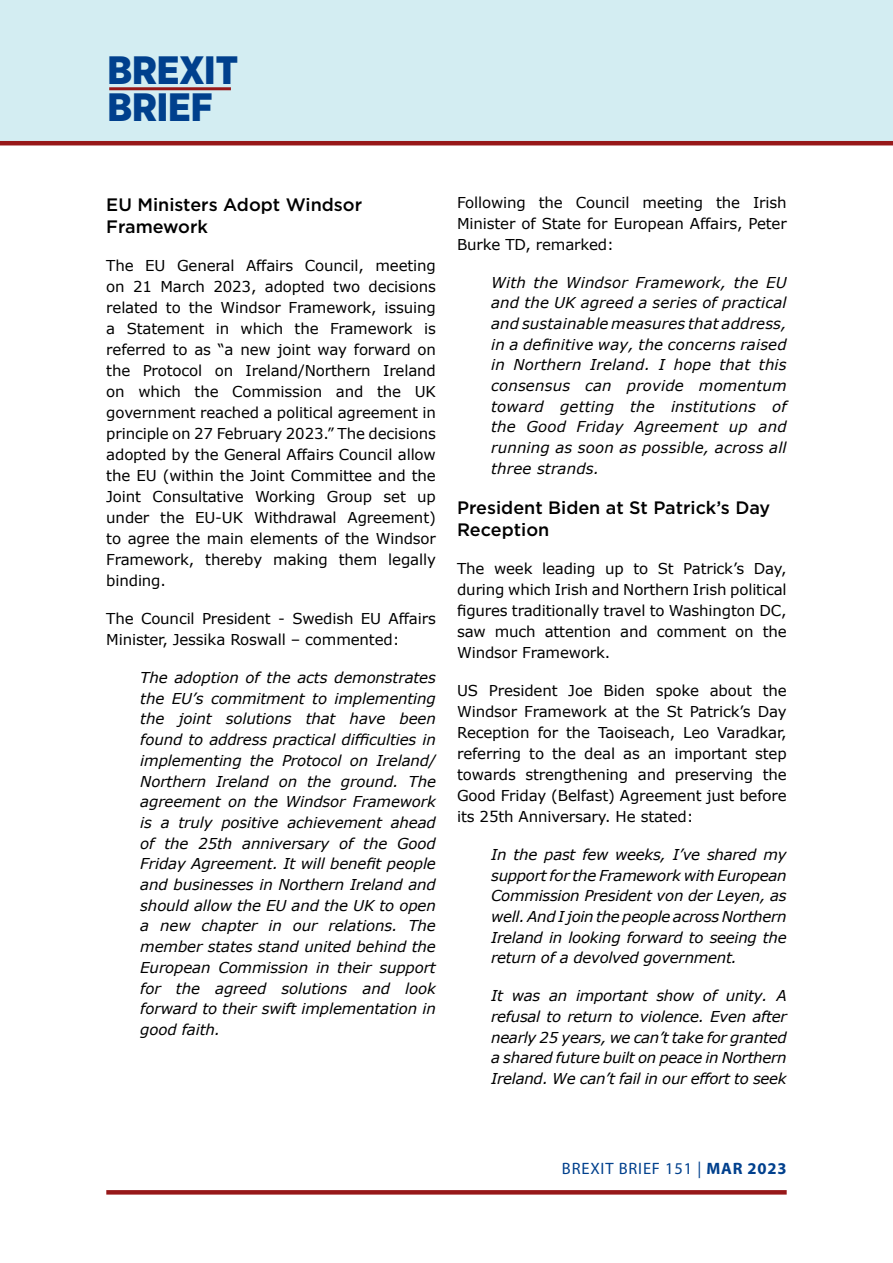
<style>
.page{position:relative;width:893px;height:1263px;background:#fff}
.page>*{position:absolute;margin:0;border:0;box-sizing:border-box;transform-origin:0 0}
.t1{font:900 39.6px/37.5px "Gotham Narrow";color:#00408d}
.t2{font:500 18px/22.5px "Gotham";color:#000}
.t3{font:16.5px "Myriad Pro";letter-spacing:.05em;color:#00408d}
.t4{font:italic 15px/20.7px "Verdana";letter-spacing:-.015em;color:#000;text-align:justify}
.t5{font:15px/21px "Verdana";letter-spacing:-.01em;color:#000;text-align:justify}
.s1{font-weight:700}
</style>
<div class="page">
<div style="left:0;top:0;width:893px;height:142px;background:#d3edf2"></div>
<hr style="left:0;top:141px;width:893px;height:4px;background:#971819">
<hr style="left:109px;top:87px;width:122px;height:3px;background:#971819">
<svg style="left:106px;top:1190px;width:681px;height:4px;fill:#971819"></svg>
<h1 class="t1" style="left:107px;top:51px;width:132px">BREXIT<br>BRIEF</h1>
<p class="t2" style="left:106px;top:193px;width:257px">EU Ministers Adopt Windsor<br>Framework</p>
<p class="t5" style="left:106px;top:255px;width:331px">The EU General Affairs Council, meeting on 21 March 2023, adopted two decisions related to the Windsor Framework, issuing a Statement in which the Framework is referred to as “a new joint way forward on the Protocol on Ireland/Northern Ireland on which the Commission and the UK government reached a political agreement in principle on 27 February 2023.” The decisions adopted by the General Affairs Council allow the EU (within the Joint Committee and the Joint Consultative Working Group set up under the EU-UK Withdrawal Agreement) to agree the main elements of the Windsor Framework, thereby making them legally binding.</p>
<p class="t5" style="left:106px;top:608px;width:331px">The Council President - Swedish EU Affairs<br>Minister, Jessika Roswall – commented:</p>
<p class="t4" style="left:140px;top:667px;width:297px">The adoption of the acts demonstrates the EU’s commitment to implementing the joint solutions that have been found to address practical difficulties in implementing the Protocol on Ireland/ Northern Ireland on the ground. The agreement on the Windsor Framework is a truly positive achievement ahead of the 25th anniversary of the Good Friday Agreement. It will benefit people and businesses in Northern Ireland and should allow the EU and the UK to open a new chapter in our relations. The member states stand united behind the European Commission in their support for the agreed solutions and look forward to their swift implementation in good faith.</p>
<p class="t5" style="left:457px;top:192px;width:331px">Following the Council meeting the Irish Minister of State for European Affairs, Peter Burke TD, remarked:</p>
<p class="t4" style="left:491px;top:272px;width:297px">With the Windsor Framework, the EU and the UK agreed a series of practical and sustainable measures that address, in a definitive way, the concerns raised in Northern Ireland. I hope that this consensus can provide momentum toward getting the institutions of the Good Friday Agreement up and running as soon as possible, across all three strands.</p>
<p class="t2" style="left:457px;top:496px;width:315px">President Biden at St Patrick’s Day<br>Reception</p>
<p class="t5" style="left:457px;top:558px;width:331px">The week leading up to St Patrick’s Day, during which Irish and Northern Irish political figures traditionally travel to Washington DC, saw much attention and comment on the Windsor Framework.</p>
<p class="t5" style="left:457px;top:680px;width:331px">US President Joe Biden spoke about the Windsor Framework at the St Patrick’s Day Reception for the Taoiseach, Leo Varadkar, referring to the deal as an important step towards strengthening and preserving the Good Friday (Belfast) Agreement just before its 25th Anniversary. He stated:</p>
<p class="t4" style="left:491px;top:844px;width:297px">In the past few weeks, I’ve shared my support for the Framework with European Commission President von der Leyen, as well. And I join the people across Northern Ireland in looking forward to seeing the return of a devolved government.</p>
<p class="t4" style="left:491px;top:985px;width:297px">It was an important show of unity. A refusal to return to violence. Even after nearly 25 years, we can’t take for granted a shared future built on peace in Northern Ireland. We can’t fail in our effort to seek</p>
<p class="t3" style="left:562px;top:1158px;width:226px">BREXIT BRIEF 151 | <span class="s1">MAR 2023</span></p>
</div>
